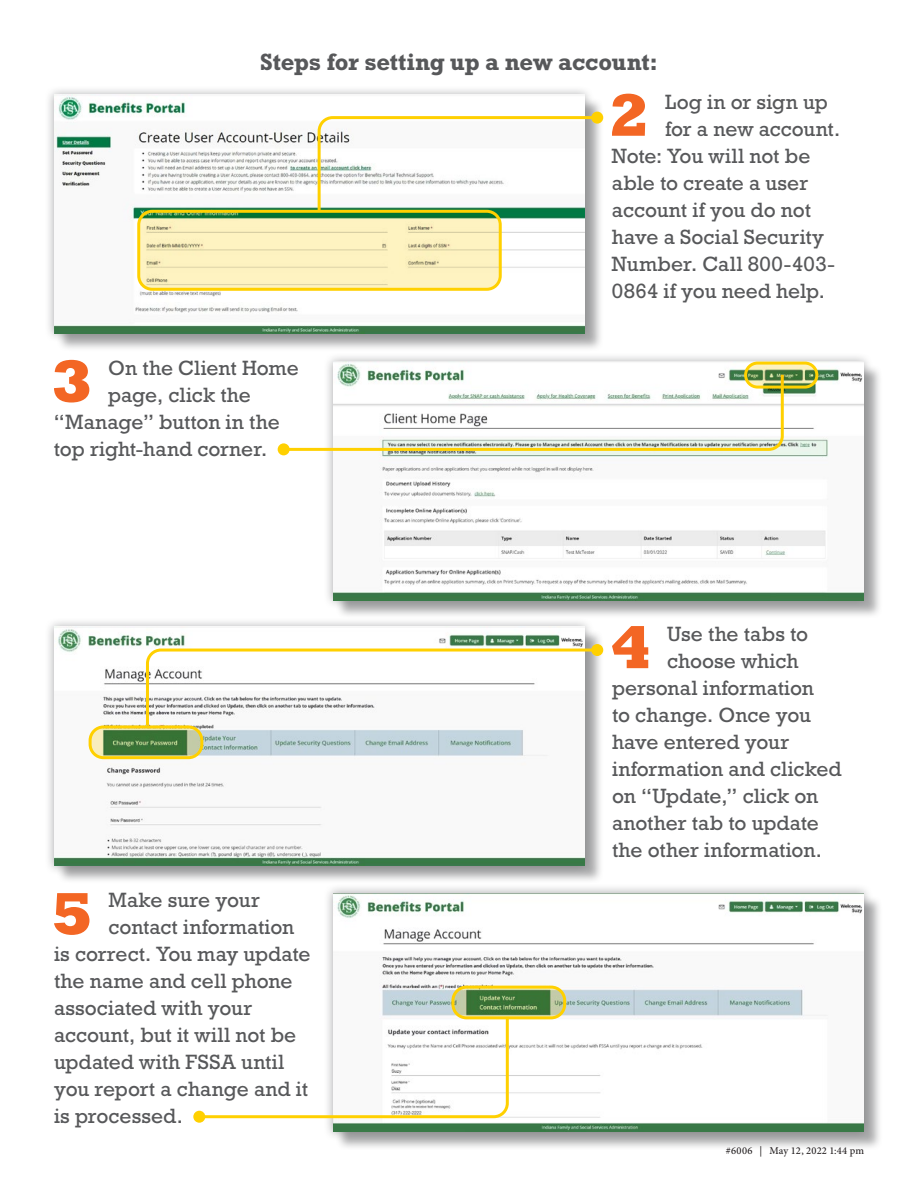
<style>
.page{position:relative;width:918px;height:1188px;background:#fff}
.page>*{position:absolute;margin:0;border:0;box-sizing:border-box;transform-origin:0 0}
.t1{font:800 60.75px "Rockwell Std";color:#f36624}
.t2{font:700 24px "Rockwell Std";letter-spacing:-.01em;color:#57585a}
.t3{font:21px "Rockwell Std";color:#57585a}
.t4{font:500 10.5px "Minion Pro";letter-spacing:.015em;color:#231f20}
</style>
<div class="page">
<div style="left:335px;top:364px;width:547px;height:255px;background:#57585a;opacity:.5"></div>
<div style="left:323px;top:352px;width:551px;height:258px;background:#57585a;opacity:.5"></div>
<img style="left:333px;top:362px;width:531px;height:239px">
<svg style="left:281px;top:372px;width:504px;height:80px"></svg>
<div style="left:278px;top:443px;width:12px;height:12px;background:#ffd000;border-radius:50%"></div>
<svg style="left:746px;top:363px;width:71px;height:24px"></svg>
<div style="left:744px;top:362px;width:74px;height:27px;border:3px solid #ffd000;border-radius:12px"></div>
<div style="left:56px;top:629px;width:547px;height:255px;background:#57585a;opacity:.5"></div>
<div style="left:44px;top:617px;width:551px;height:258px;background:#57585a;opacity:.5"></div>
<img style="left:54px;top:627px;width:531px;height:239px">
<svg style="left:90px;top:727px;width:112px;height:31px;background:#678f55"></svg>
<div style="left:89px;top:725px;width:114px;height:34px;border:3px solid #ffd000;border-radius:14px"></div>
<svg style="left:144px;top:647px;width:456px;height:81px"></svg>
<div style="left:591px;top:644px;width:12px;height:12px;background:#ffd000;border-radius:50%"></div>
<div style="left:335px;top:895px;width:547px;height:255px;background:#57585a;opacity:.5"></div>
<div style="left:323px;top:883px;width:551px;height:259px;background:#57585a;opacity:.5"></div>
<img style="left:333px;top:893px;width:531px;height:239px">
<svg style="left:196px;top:1014px;width:314px;height:106px"></svg>
<div style="left:193px;top:1111px;width:12px;height:12px;background:#ffd000;border-radius:50%"></div>
<svg style="left:453px;top:987px;width:112px;height:31px;background:#608b51"></svg>
<div style="left:451px;top:986px;width:115px;height:33px;border:3px solid #ffd000;border-radius:14px"></div>
<div style="left:56px;top:97px;width:547px;height:255px;background:#57585a;opacity:.5"></div>
<div style="left:44px;top:85px;width:551px;height:258px;background:#57585a;opacity:.5"></div>
<img style="left:54px;top:94px;width:531px;height:239px">
<svg style="left:139px;top:211px;width:361px;height:78px;background:#ebe7b5"></svg>
<div style="left:137px;top:210px;width:365px;height:81px;border:3px solid #ffd000;border-radius:14px"></div>
<svg style="left:316px;top:115px;width:284px;height:99px"></svg>
<div style="left:591px;top:112px;width:12px;height:12px;background:#ffd000;border-radius:50%"></div>
<p class="t2" style="left:260px;top:48px;width:399px">Steps for setting up a new account:</p>
<p class="t1" style="left:608px;top:77px;width:43px">2</p>
<p class="t3" style="left:665px;top:90px;width:164px">Log in or sign up</p>
<p class="t3" style="left:665px;top:117px;width:177px">for a new account.</p>
<p class="t3" style="left:612px;top:144px;width:200px">Note: You will not be</p>
<p class="t3" style="left:612px;top:171px;width:198px">able to create a user</p>
<p class="t3" style="left:612px;top:198px;width:201px">account if you do not</p>
<p class="t3" style="left:612px;top:225px;width:213px">have a Social Security</p>
<p class="t3" style="left:612px;top:252px;width:225px">Number. Call 800-403-</p>
<p class="t3" style="left:612px;top:279px;width:215px">0864 if you need help.</p>
<p class="t1" style="left:51px;top:344px;width:43px">3</p>
<p class="t3" style="left:108px;top:356px;width:192px">On the Client Home</p>
<p class="t3" style="left:108px;top:383px;width:144px">page, click the</p>
<p class="t3" style="left:54px;top:410px;width:227px">“Manage” button in the</p>
<p class="t3" style="left:54px;top:437px;width:215px">top right-hand corner.</p>
<p class="t1" style="left:52px;top:876px;width:43px">5</p>
<p class="t3" style="left:109px;top:888px;width:153px">Make sure your</p>
<p class="t3" style="left:109px;top:915px;width:187px">contact information</p>
<p class="t3" style="left:54px;top:942px;width:258px">is correct. You may update</p>
<p class="t3" style="left:54px;top:969px;width:240px">the name and cell phone</p>
<p class="t3" style="left:54px;top:996px;width:200px">associated with your</p>
<p class="t3" style="left:54px;top:1023px;width:244px">account, but it will not be</p>
<p class="t3" style="left:54px;top:1050px;width:232px">updated with FSSA until</p>
<p class="t3" style="left:54px;top:1077px;width:256px">you report a change and it</p>
<p class="t3" style="left:54px;top:1104px;width:130px">is processed.</p>
<p class="t1" style="left:610px;top:610px;width:43px">4</p>
<p class="t3" style="left:667px;top:622px;width:143px">Use the tabs to</p>
<p class="t3" style="left:667px;top:649px;width:133px">choose which</p>
<p class="t3" style="left:612px;top:676px;width:203px">personal information</p>
<p class="t3" style="left:612px;top:703px;width:201px">to change. Once you</p>
<p class="t3" style="left:612px;top:730px;width:179px">have entered your</p>
<p class="t3" style="left:612px;top:757px;width:231px">information and clicked</p>
<p class="t3" style="left:612px;top:784px;width:208px">on “Update,” click on</p>
<p class="t3" style="left:612px;top:811px;width:208px">another tab to update</p>
<p class="t3" style="left:612px;top:838px;width:211px">the other information.</p>
<p class="t4" style="left:726px;top:1144px;width:140px">#6006 | May 12, 2022 1:44 pm</p>
</div>
